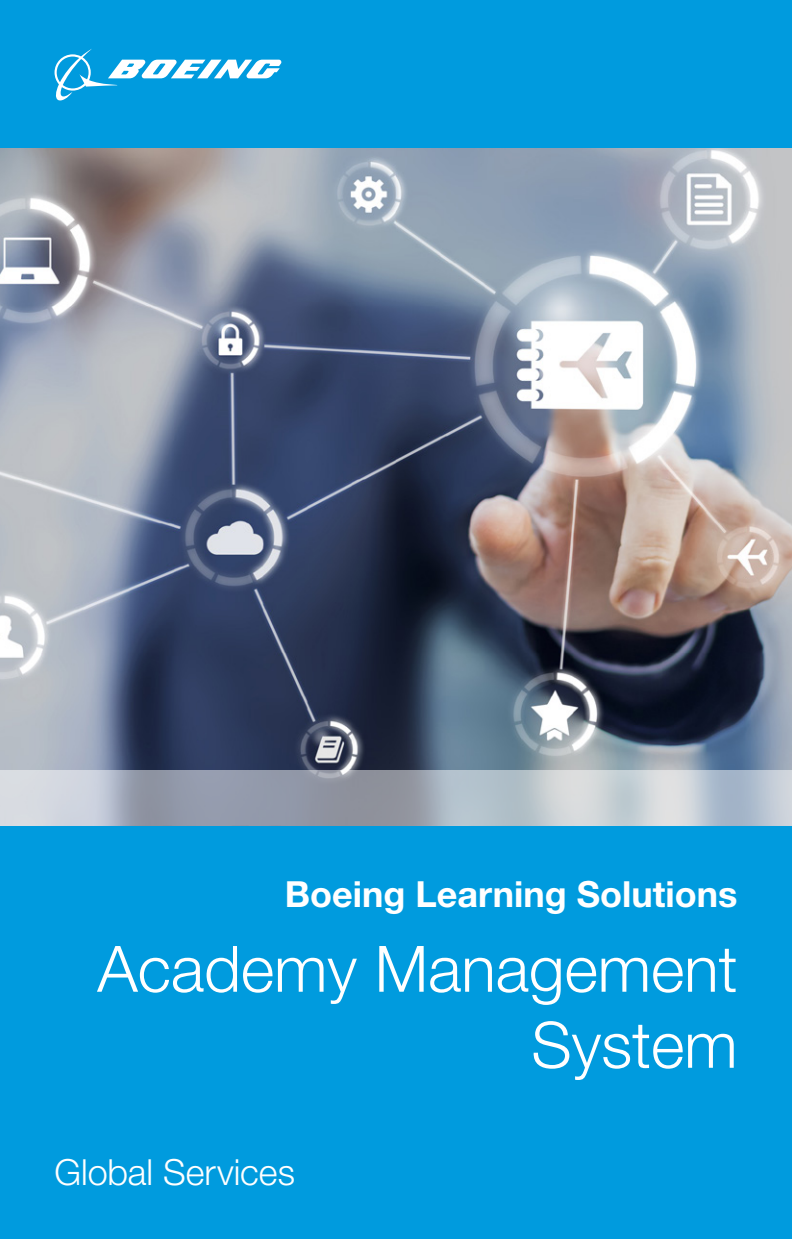
<style>
.page{position:relative;width:792px;height:1239px;background:#fff}
.page>*{position:absolute;margin:0;border:0;box-sizing:border-box;transform-origin:0 0}
.Product_Title{font:300 64px/76px "Helvetica Neue LT Std";color:#fff;text-align:right}
.Product_subtitle{font:700 36px "Helvetica Neue LT Std";color:#fff}
.t1{font:300 36px "Helvetica Neue LT Std";color:#fff}
</style>
<div class="page">
<img style="left:0;top:147px;width:792px;height:623px">
<div style="left:0;top:826px;width:792px;height:412px;background:#009bde"></div>
<div style="left:0;top:0;width:792px;height:147px;background:#009bde"></div>
<svg style="left:0;top:770px;width:792px;height:56px;background:#b0b7c2"></svg>
<svg style="left:55px;top:49px;width:226px;height:52px"></svg>
<p class="Product_subtitle" style="left:285px;top:871px;width:454px">Boeing Learning Solutions</p>
<p class="Product_Title" style="left:97px;top:929px;width:642px">Academy Management<br>System</p>
<p class="t1" style="left:54px;top:1149px;width:242px">Global Services</p>
</div>
